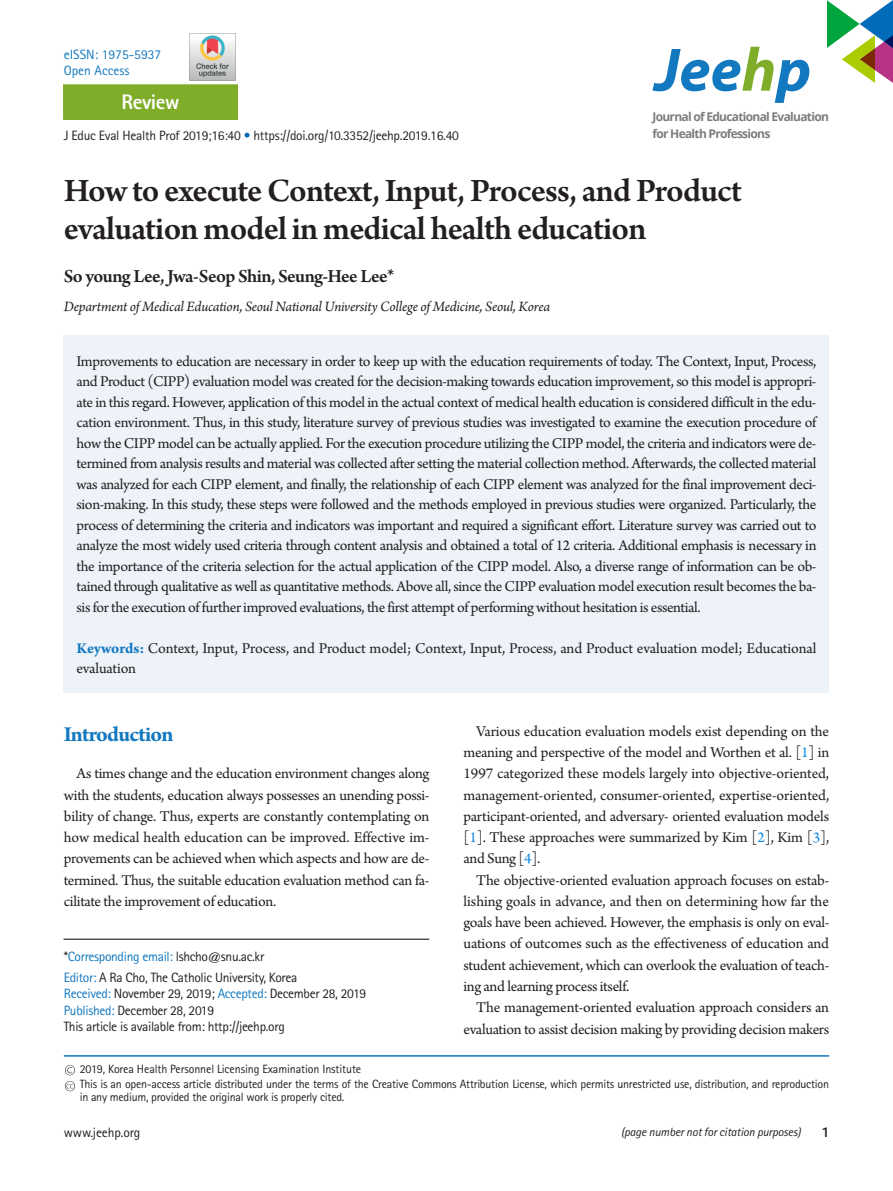
<style>
.page{position:relative;width:893px;height:1191px;background:#fff}
.page>*{position:absolute;margin:0;border:0;box-sizing:border-box;transform-origin:0 0}
.article-title{font:600 34.5px/38px "Arno Pro";letter-spacing:-.025em;color:#231f20}
.body-TIT{font:700 22.5px "Arno Pro";letter-spacing:-.03em;color:#1278bf}
.t1{font:800 21px "Rotis Sans Serif Std";letter-spacing:-.02em;color:#fff}
.contrib-group{font:600 19.5px "Arno Pro";letter-spacing:-.03em;color:#231f20}
.abstract{font:15.75px/20.5px "Arno Pro";letter-spacing:-.01em;color:#231f20;text-align:justify}
.body{font:15.75px/21.3px "Arno Pro";letter-spacing:-.02em;color:#231f20;text-align:justify}
.aff{font:italic 15px "Arno Pro";letter-spacing:-.015em;color:#231f20}
.t2{font:13.5px/16.5px "Rotis Sans Serif Std";letter-spacing:-.025em;color:#231f20}
.t3{font:13.5px/16.5px "Rotis Sans Serif Std";color:#1278bf}
.t4{font:500 13.5px "Roboto";color:#231f20}
.t5{font:12px/15px "Rotis Sans Serif Std";letter-spacing:-.02em;color:#231f20}
.t6{font:700 12px/16.5px "Noto Sans";letter-spacing:-.06em;color:#7d7d7d}
.t7{font:italic 12px "Rotis Sans Serif Std";letter-spacing:-.01em;color:#231f20}
.s1{color:#006bb8}
.s2{font-weight:700;color:#1278bf}
.s3{color:#1278bf}
.s4{color:#0b88de}
</style>
<div class="page">
<svg style="left:827px;top:0;width:66px;height:83px"></svg>
<svg style="left:652px;top:47px;width:157px;height:56px"></svg>
<hr style="left:64px;top:1055px;width:765px;height:1px;background:#1278bf">
<svg style="left:65px;top:1065px;width:10px;height:10px"></svg>
<svg style="left:65px;top:1081px;width:10px;height:10px"></svg>
<hr style="left:64px;top:938px;width:365px;height:1px;background:#000">
<div style="left:64px;top:85px;width:173px;height:34px;background:#80ad29"></div>
<div style="left:63px;top:84px;width:175px;height:36px;border:2px solid #80ad29"></div>
<div style="left:64px;top:336px;width:765px;height:357px;background:#edf3f9"></div>
<img style="left:189px;top:34px;width:47px;height:47px">
<p class="t3" style="left:64px;top:46px;width:99px">eISSN: 1975-5937<br>Open Access</p>
<h3 class="t1" style="left:121px;top:89px;width:60px">Review</h3>
<p class="t2" style="left:64px;top:127px;width:397px">J Educ Eval Health Prof 2019;16:40 <span class="s1">•</span> https://doi.org/10.3352/jeehp.2019.16.40</p>
<p class="t6" style="left:652px;top:109px;width:178px">Journal of Educational Evaluation for Health Professions</p>
<p class="article-title" style="left:64px;top:174px;width:680px">How to execute Context, Input, Process, and Product evaluation model in medical health education</p>
<p class="contrib-group" style="left:64px;top:265px;width:332px">So young Lee, Jwa-Seop Shin, Seung-Hee Lee*</p>
<p class="aff" style="left:64px;top:297px;width:488px">Department of Medical Education, Seoul National University College of Medicine, Seoul, Korea</p>
<p class="abstract" style="left:77px;top:352px;width:741px">Improvements to education are necessary in order to keep up with the education requirements of today. The Context, Input, Process, and Product (CIPP) evaluation model was created for the decision-making towards education improvement, so this model is appropri&shy;ate in this regard. However, application of this model in the actual context of medical health education is considered difficult in the edu&shy;cation environment. Thus, in this study, literature survey of previous studies was investigated to examine the execution procedure of how the CIPP model can be actually applied. For the execution procedure utilizing the CIPP model, the criteria and indicators were de&shy;termined from analysis results and material was collected after setting the material collection method. Afterwards, the collected material was analyzed for each CIPP element, and finally, the relationship of each CIPP element was analyzed for the final improvement deci&shy;sion-making. In this study, these steps were followed and the methods employed in previous studies were organized. Particularly, the process of determining the criteria and indicators was important and required a significant effort. Literature survey was carried out to analyze the most widely used criteria through content analysis and obtained a total of 12 criteria. Additional emphasis is necessary in the importance of the criteria selection for the actual application of the CIPP model. Also, a diverse range of information can be ob&shy;tained through qualitative as well as quantitative methods. Above all, since the CIPP evaluation model execution result becomes the ba&shy;sis for the execution of further improved evaluations, the first attempt of performing without hesitation is essential.</p>
<p class="abstract" style="left:77px;top:638px;width:741px"><span class="s2">Keywords:</span> Context, Input, Process, and Product model; Context, Input, Process, and Product evaluation model; Educational evaluation</p>
<p class="body-TIT" style="left:64px;top:721px;width:111px">Introduction</p>
<p class="body" style="left:64px;top:764px;width:367px;text-indent:13px">As times change and the education environment changes along with the students, education always possesses an unending possi&shy;bility of change. Thus, experts are constantly contemplating on how medical health education can be improved. Effective im&shy;provements can be achieved when which aspects and how are de&shy;termined. Thus, the suitable education evaluation method can fa&shy;cilitate the improvement of education.</p>
<p class="t2" style="left:64px;top:945px;width:235px;line-height:21px">*<span class="s3">Corresponding email:</span> lshcho@snu.ac.kr<br><span class="s3">Editor:</span> A Ra Cho, The Catholic University, Korea</p>
<p class="t2" style="left:64px;top:985px;width:304px"><span class="s3">Received:</span> November 29, 2019; <span class="s3">Accepted:</span> December 28, 2019<br><span class="s3">Published:</span> December 28, 2019<br>This article is available from: http://jeehp.org</p>
<p class="body" style="left:463px;top:721px;width:367px;text-indent:13px">Various education evaluation models exist depending on the meaning and perspective of the model and Worthen et al. [<span class="s4">1</span>] in 1997 categorized these models largely into objective-oriented, management-oriented, consumer-oriented, expertise-oriented, participant-oriented, and adversary- oriented evaluation models [<span class="s4">1</span>]. These approaches were summarized by Kim [<span class="s4">2</span>], Kim [<span class="s4">3</span>], and Sung [<span class="s4">4</span>].</p>
<p class="body" style="left:463px;top:870px;width:367px;text-indent:13px">The objective-oriented evaluation approach focuses on estab&shy;lishing goals in advance, and then on determining how far the goals have been achieved. However, the emphasis is only on eval&shy;uations of outcomes such as the effectiveness of education and student achievement, which can overlook the evaluation of teach&shy;ing and learning process itself.</p>
<p class="body" style="left:463px;top:997px;width:367px;text-align:right">The management-oriented evaluation approach considers an evaluation to assist decision making by providing decision makers</p>
<p class="t5" style="left:80px;top:1061px;width:751px">2019, Korea Health Personnel Licensing Examination Institute<br>This is an open-access article distributed under the terms of the Creative Commons Attribution License, which permits unrestricted use, distribution, and reproduction</p>
<p class="t5" style="left:80px;top:1089px;width:266px">in any medium, provided the original work is properly cited.</p>
<p class="t2" style="left:64px;top:1123px;width:78px">www.jeehp.org</p>
<p class="t7" style="left:621px;top:1124px;width:181px">(page number not for citation purposes)</p>
<p class="t4" style="left:822px;top:1123px;width:9px">1</p>
</div>
